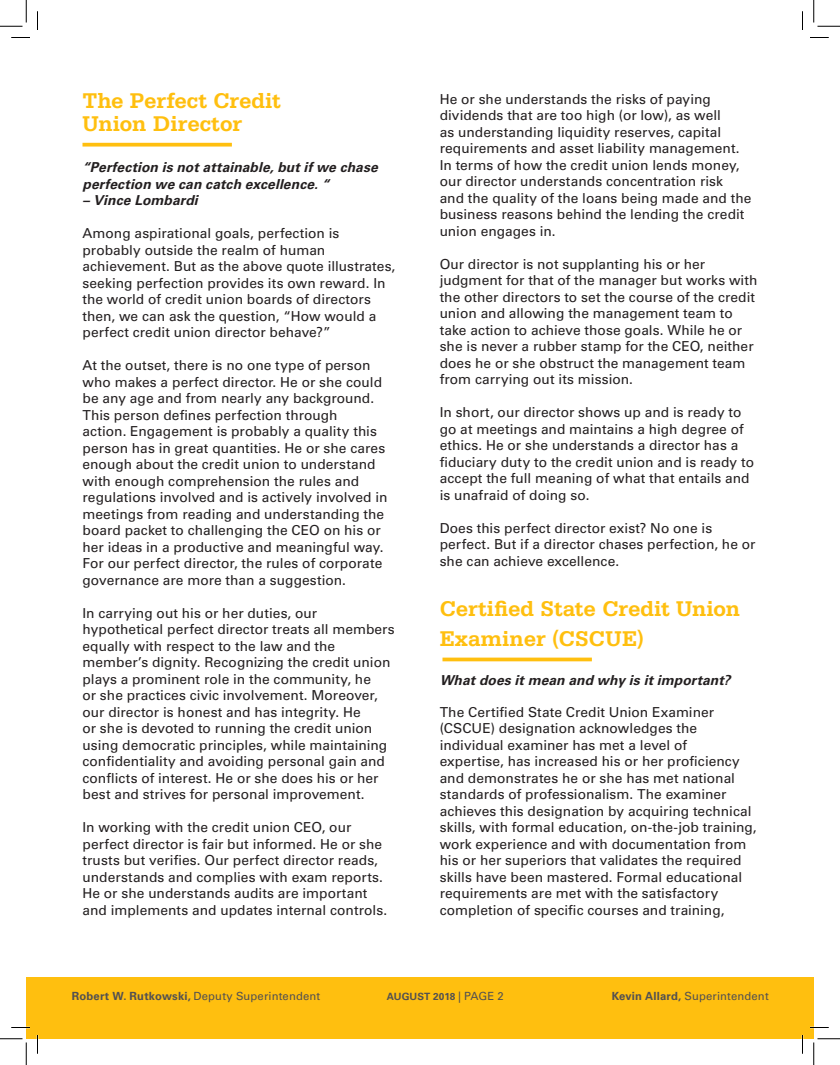
<style>
.page{position:relative;width:840px;height:1065px;background:#fff}
.page>*{position:absolute;margin:0;border:0;box-sizing:border-box;transform-origin:0 0}
.t1{font:700 22.5px/22.5px "Serifa Std";letter-spacing:-.005em;color:#ffbf0f}
.t2{font:13.75px/16.5px "Univers LT Pro 55 Roman";color:#231f20}
.t3{font:italic 700 13.75px/16.5px "Univers LT Pro 65";color:#231f20}
.t4{font:11.25px "Univers LT Pro 55 Roman";letter-spacing:.015em;color:#525051}
.t5{font:700 10px "Univers LT Pro 65";letter-spacing:.01em;color:#525051}
.s1{font-family:"Univers LT Pro 65";font-weight:700}
.s2{font-family:"Univers LT Pro 55 Roman";font-weight:400;font-size:11.25px}
</style>
<div class="page">
<div style="left:26px;top:977px;width:788px;height:62px;background:#ffbf0f"></div>
<svg style="left:82px;top:143px;width:150px;height:4px"></svg>
<hr style="left:442px;top:658px;width:150px;height:3px;background:#ffbf0f">
<svg style="left:11px;top:37px;width:19px;height:1px"></svg>
<svg style="left:810px;top:37px;width:19px;height:1px"></svg>
<svg style="left:11px;top:1027px;width:19px;height:1px"></svg>
<svg style="left:810px;top:1027px;width:19px;height:1px"></svg>
<svg style="left:37px;top:11px;width:1px;height:19px"></svg>
<svg style="left:37px;top:1035px;width:1px;height:19px"></svg>
<svg style="left:802px;top:11px;width:1px;height:19px"></svg>
<svg style="left:802px;top:1035px;width:1px;height:19px"></svg>
<svg style="left:0;top:0;width:27px;height:27px"></svg>
<svg style="left:0;top:1039px;width:27px;height:26px"></svg>
<svg style="left:814px;top:0;width:26px;height:27px"></svg>
<svg style="left:814px;top:1039px;width:26px;height:26px"></svg>
<p class="t1" style="left:82px;top:90px;width:200px">The Perfect Credit<br>Union Director</p>
<p class="t3" style="left:82px;top:159px;width:301px">“Perfection isnotattainable,butifwe chase perfection we can catch excellence.“</p>
<p class="t3" style="left:82px;top:192px;width:121px">–Vince Lombardi</p>
<p class="t2" style="left:82px;top:225px;width:314px">Among aspirational goals, perfection is probably outside the realm of human achievement. But as the above quote illustrates, seeking perfection provides its own reward. In the world of credit union boards of directors then, we can ask the question, “How would a perfect credit union director behave?”</p>
<p class="t2" style="left:82px;top:357px;width:306px">At the outset, there is no one type of person who makes a perfect director. He or she could be any age and from nearly any background.<br>This person defines perfection through<br>action. Engagement is probably a quality this person has in great quantities. He or she cares enough about the credit union to understand with enough comprehension the rules and regulations involved and is actively involved in meetings from reading and understanding the board packet to challenging the CEO on his or her ideas in a productive and meaningful way.<br>For our perfect director, the rules of corporate governance are more than a suggestion.</p>
<p class="t2" style="left:82px;top:605px;width:314px">In carrying out his or her duties, our hypothetical perfect director treats all members equally with respect to the law and the member’s dignity. Recognizing the credit union plays a prominent role in the community, he<br>or she practices civic involvement. Moreover, our director is honest and has integrity. He<br>or she is devoted to running the credit union using democratic principles, while maintaining confidentiality and avoiding personal gain and conflicts of interest. He or she does his or her best and strives for personal improvement.</p>
<p class="t2" style="left:82px;top:819px;width:306px">In working with the credit union CEO, our perfect director is fair but informed. He or she trusts but verifies. Our perfect director reads, understands and complies with exam reports.<br>He or she understands audits are important and implements and updates internal controls.</p>
<p class="t2" style="left:440px;top:91px;width:313px">He or she understands the risks of paying dividends that are too high (or low), as well<br>as understanding liquidity reserves, capital requirements and asset liability management.<br>In terms of how the credit union lends money, our director understands concentration risk<br>and the quality of the loans being made and the business reasons behind the lending the credit union engages in.</p>
<p class="t2" style="left:440px;top:256px;width:319px">Our director is not supplanting his or her judgment for that of the manager but works with the other directors to set the course of the credit union and allowing the management team to take action to achieve those goals. While he or she is never a rubber stamp for the CEO, neither does he or she obstruct the management team from carrying out its mission.</p>
<p class="t2" style="left:440px;top:404px;width:316px">In short, our director shows up and is ready to go at meetings and maintains a high degree of ethics. He or she understands a director has a fiduciary duty to the credit union and is ready to accept the full meaning of what that entails and is unafraid of doing so.</p>
<p class="t2" style="left:440px;top:520px;width:317px">Does this perfect director exist? No one is perfect. But if a director chases perfection, he or she can achieve excellence.</p>
<p class="t1" style="left:440px;top:594px;width:302px;line-height:30px">Certified State Credit Union<br>Examiner (CSCUE)</p>
<p class="t3" style="left:440px;top:672px;width:296px">Whatdoesitmean and why isitimportant?</p>
<p class="t2" style="left:440px;top:704px;width:318px">The Certified State Credit Union Examiner (CSCUE) designation acknowledges the individual examiner has met a level of<br>expertise, has increased his or her proficiency and demonstrates he or she has met national standards of professionalism. The examiner achieves this designation by acquiring technical skills, with formal education, on-the-job training, work experience and with documentation from his or her superiors that validates the required skills have been mastered. Formal educational requirements are met with the satisfactory completion of specific courses and training,</p>
<p class="t4" style="left:72px;top:989px;width:250px"><span class="s1">Robert W. Rutkowski,</span> Deputy Superintendent</p>
<p class="t5" style="left:387px;top:990px;width:119px">AUGUST 2018 <span class="s2">| PAGE 2</span></p>
<p class="t4" style="left:612px;top:989px;width:159px"><span class="s1">Kevin Allard,</span> Superintendent</p>
</div>
